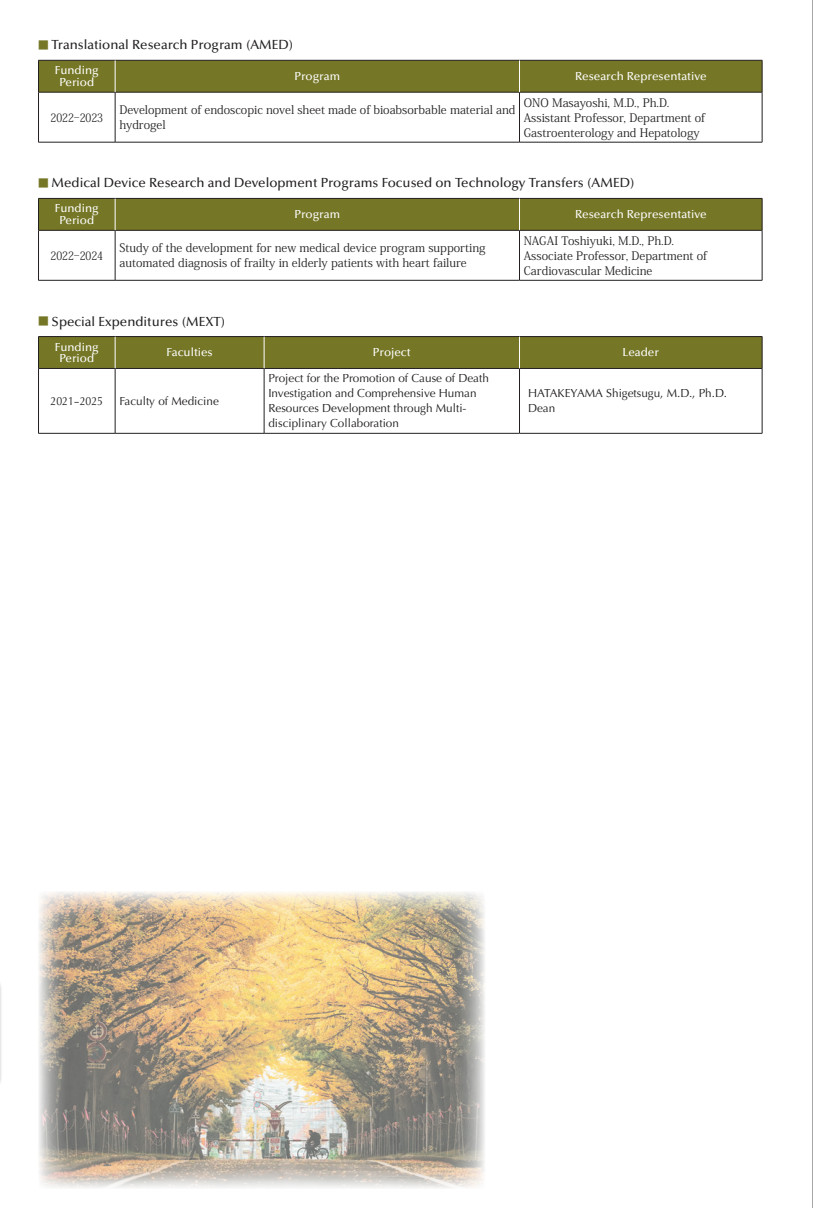
<style>
.page{position:relative;width:813px;height:1208px;background:#fff}
.page>*{position:absolute;margin:0;border:0;box-sizing:border-box;transform-origin:0 0}
.t1{font:500 13.35px "Optima LT Std";color:#231f20}
.t2{font:11.7px/14.9px "Koz Min Pr 6 N";color:#231f20}
.t3{font:11.7px/14.9px "Optima LT Std";color:#231f20}
.t4{font:500 11.7px/11.7px "Optima LT Std";color:#fff;text-align:center}
.t5{font:11.7px "Optima LT Std";color:#231f20;scale:.9 1}
.s1{font-family:"Gothic MB101 Pr 6";font-size:10.65px;color:#757727}
</style>
<div class="page">
<div style="left:39px;top:61px;width:722px;height:31px;background:#757727"></div>
<hr style="left:38px;top:60px;width:77px;height:1px;background:#231f20">
<hr style="left:38px;top:60px;width:1px;height:32px;background:#231f20">
<hr style="left:115px;top:60px;width:404px;height:1px;background:#231f20">
<hr style="left:519px;top:60px;width:243px;height:1px;background:#231f20">
<hr style="left:761px;top:60px;width:1px;height:32px;background:#231f20">
<hr style="left:38px;top:92px;width:77px;height:1px;background:#231f20">
<hr style="left:115px;top:92px;width:404px;height:1px;background:#231f20">
<hr style="left:519px;top:92px;width:243px;height:1px;background:#231f20">
<hr style="left:38px;top:92px;width:1px;height:50px;background:#231f20">
<hr style="left:115px;top:92px;width:1px;height:50px;background:#231f20">
<hr style="left:519px;top:92px;width:1px;height:50px;background:#231f20">
<hr style="left:761px;top:92px;width:1px;height:50px;background:#231f20">
<hr style="left:38px;top:142px;width:77px;height:1px;background:#231f20">
<hr style="left:115px;top:142px;width:404px;height:1px;background:#231f20">
<hr style="left:519px;top:142px;width:243px;height:1px;background:#231f20">
<hr style="left:115px;top:60px;width:1px;height:32px;background:#fff">
<hr style="left:519px;top:60px;width:1px;height:32px;background:#fff">
<div style="left:39px;top:199px;width:722px;height:31px;background:#757727"></div>
<hr style="left:38px;top:198px;width:77px;height:1px;background:#231f20">
<hr style="left:38px;top:199px;width:1px;height:31px;background:#231f20">
<hr style="left:115px;top:198px;width:404px;height:1px;background:#231f20">
<hr style="left:519px;top:198px;width:243px;height:1px;background:#231f20">
<hr style="left:761px;top:199px;width:1px;height:31px;background:#231f20">
<hr style="left:38px;top:230px;width:77px;height:1px;background:#231f20">
<hr style="left:115px;top:230px;width:404px;height:1px;background:#231f20">
<hr style="left:519px;top:230px;width:243px;height:1px;background:#231f20">
<hr style="left:38px;top:230px;width:1px;height:50px;background:#231f20">
<hr style="left:115px;top:230px;width:1px;height:50px;background:#231f20">
<hr style="left:519px;top:230px;width:1px;height:50px;background:#231f20">
<hr style="left:761px;top:230px;width:1px;height:50px;background:#231f20">
<hr style="left:38px;top:280px;width:77px;height:1px;background:#231f20">
<hr style="left:115px;top:280px;width:404px;height:1px;background:#231f20">
<hr style="left:519px;top:280px;width:243px;height:1px;background:#231f20">
<hr style="left:115px;top:199px;width:1px;height:31px;background:#fff">
<hr style="left:519px;top:199px;width:1px;height:31px;background:#fff">
<div style="left:39px;top:337px;width:722px;height:31px;background:#757727"></div>
<hr style="left:38px;top:336px;width:77px;height:1px;background:#231f20">
<hr style="left:38px;top:337px;width:1px;height:31px;background:#231f20">
<hr style="left:115px;top:336px;width:149px;height:1px;background:#231f20">
<hr style="left:264px;top:336px;width:255px;height:1px;background:#231f20">
<hr style="left:519px;top:336px;width:243px;height:1px;background:#231f20">
<hr style="left:761px;top:337px;width:1px;height:31px;background:#231f20">
<hr style="left:38px;top:368px;width:77px;height:1px;background:#231f20">
<hr style="left:115px;top:368px;width:149px;height:1px;background:#231f20">
<hr style="left:264px;top:368px;width:255px;height:1px;background:#231f20">
<hr style="left:519px;top:368px;width:243px;height:1px;background:#231f20">
<hr style="left:38px;top:369px;width:1px;height:64px;background:#231f20">
<hr style="left:115px;top:369px;width:1px;height:64px;background:#231f20">
<hr style="left:264px;top:369px;width:1px;height:64px;background:#231f20">
<hr style="left:519px;top:369px;width:1px;height:64px;background:#231f20">
<hr style="left:761px;top:369px;width:1px;height:64px;background:#231f20">
<hr style="left:38px;top:433px;width:77px;height:1px;background:#231f20">
<hr style="left:115px;top:433px;width:149px;height:1px;background:#231f20">
<hr style="left:264px;top:433px;width:255px;height:1px;background:#231f20">
<hr style="left:519px;top:433px;width:243px;height:1px;background:#231f20">
<hr style="left:115px;top:337px;width:1px;height:31px;background:#fff">
<hr style="left:264px;top:337px;width:1px;height:31px;background:#fff">
<hr style="left:519px;top:337px;width:1px;height:31px;background:#fff">
<img style="left:39px;top:892px;width:446px;height:296px">
<hr style="left:0;top:978px;width:2px;height:110px;background:#231f20;opacity:.6">
<p class="t1" style="left:38px;top:37px;width:256px"><span class="s1">■</span> Translational Research Program (AMED)</p>
<p class="t4" style="left:55px;top:65px;width:45px">Funding<br>Period</p>
<p class="t4" style="left:294px;top:71px;width:47px">Program</p>
<p class="t4" style="left:574px;top:71px;width:133px">Research Representative</p>
<p class="t2" style="left:50px;top:110px;width:54px">2022-2023</p>
<p class="t2" style="left:119px;top:103px;width:397px">Development of endoscopic novel sheet made of bioabsorbable material and hydrogel</p>
<p class="t2" style="left:523px;top:95px;width:183px">ONO Masayoshi, M.D., Ph.D.<br>Assistant Professor, Department of<br>Gastroenterology and Hepatology</p>
<p class="t1" style="left:38px;top:175px;width:597px"><span class="s1">■</span> Medical Device Research and Development Programs Focused on Technology Transfers (AMED)</p>
<p class="t4" style="left:55px;top:203px;width:45px">Funding<br>Period</p>
<p class="t4" style="left:294px;top:209px;width:47px">Program</p>
<p class="t4" style="left:574px;top:209px;width:133px">Research Representative</p>
<p class="t2" style="left:50px;top:248px;width:54px">2022-2024</p>
<p class="t2" style="left:119px;top:241px;width:367px">Study of the development for new medical device program supporting automated diagnosis of frailty in elderly patients with heart failure</p>
<p class="t2" style="left:523px;top:233px;width:185px">NAGAI Toshiyuki, M.D., Ph.D.<br>Associate Professor, Department of<br>Cardiovascular Medicine</p>
<p class="t1" style="left:38px;top:314px;width:188px"><span class="s1">■</span> Special Expenditures (MEXT)</p>
<p class="t4" style="left:55px;top:341px;width:45px">Funding<br>Period</p>
<p class="t4" style="left:166px;top:347px;width:48px">Faculties</p>
<p class="t4" style="left:373px;top:347px;width:39px">Project</p>
<p class="t4" style="left:622px;top:347px;width:38px">Leader</p>
<p class="t5" style="left:50px;top:394px;width:60px">2021-2025</p>
<p class="t3" style="left:119px;top:393px;width:101px">Faculty of Medicine</p>
<p class="t3" style="left:268px;top:371px;width:222px">Project for the Promotion of Cause of Death Investigation and Comprehensive Human Resources Development through Multi&shy;disciplinary Collaboration</p>
<p class="t3" style="left:527px;top:386px;width:200px">HATAKEYAMA Shigetsugu, M.D., Ph.D.<br>Dean</p>
</div>
